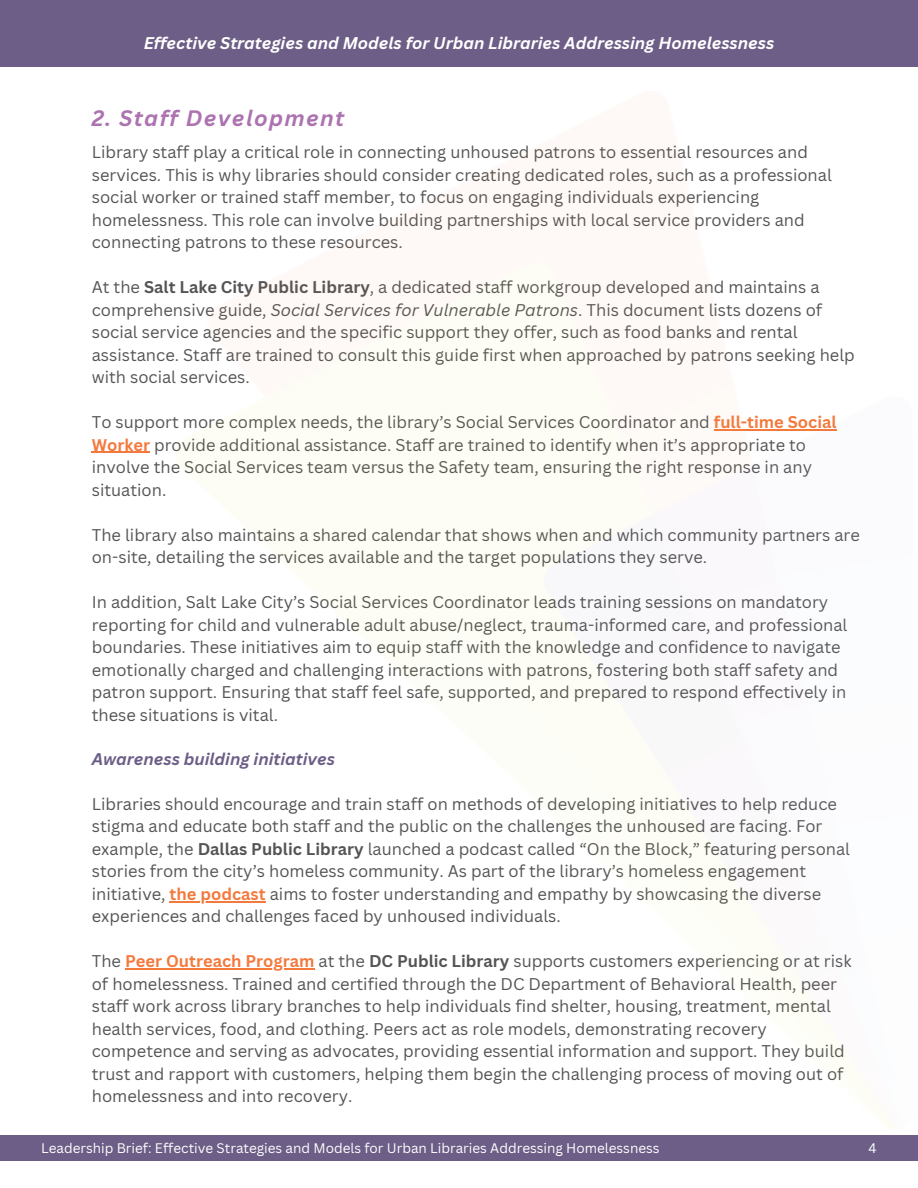
<style>
.page{position:relative;width:918px;height:1188px;background:#fff}
.page>*{position:absolute;margin:0;border:0;box-sizing:border-box;transform-origin:0 0}
.t1{font:italic 700 21.75px "Canva Sans";letter-spacing:.065em;color:#ad72b0}
.t2{font:16.5px/22.5px "Canva Sans";color:#545454}
.t3{font:italic 700 16.5px "Canva Sans";color:#fff}
.t4{font:italic 700 16.5px "Canva Sans";color:#6d5e87}
.t5{font:13.5px "Canva Sans";color:#fff}
.s1{font-weight:700}
.s2{font-style:italic}
.s3{font-weight:700;color:#f4793d}
</style>
<div class="page">
<div style="left:0;top:1136px;width:918px;height:25px;background:#6d5e87"></div>
<div style="left:0;top:0;width:918px;height:67px;background:#6d5e87"></div>
<hr style="left:92px;top:452px;width:58px;height:1px;background:#f4793d">
<hr style="left:170px;top:901px;width:96px;height:1px;background:#f4793d">
<hr style="left:125px;top:969px;width:189px;height:1px;background:#f4793d">
<p class="t3" style="left:144px;top:31px;width:632px">Effective Strategies and Models for Urban Libraries Addressing Homelessness</p>
<h1 class="t1" style="left:92px;top:102px;width:254px">2. Staff Development</h1>
<h3 class="t2" style="left:92px;top:140px;width:742px">Library staff play a critical role in connecting unhoused patrons to essential resources and services. This is why libraries should consider creating dedicated roles, such as a professional social worker or trained staff member, to focus on engaging individuals experiencing homelessness. This role can involve building partnerships with local service providers and connecting patrons to these resources.</h3>
<h3 class="t2" style="left:92px;top:275px;width:765px">At the <span class="s1">Salt Lake City Public Library</span>, a dedicated staff workgroup developed and maintains a comprehensive guide, <span class="s2">Social Services for Vulnerable Patrons</span>. This document lists dozens of social service agencies and the specific support they offer, such as food banks and rental assistance. Staff are trained to consult this guide first when approached by patrons seeking help with social services.</h3>
<h3 class="t2" style="left:92px;top:410px;width:746px">To support more complex needs, the library’s Social Services Coordinator and <span class="s3">full-time Social Worker</span> provide additional assistance. Staff are trained to identify when it’s appropriate to involve the Social Services team versus the Safety team, ensuring the right response in any situation.</h3>
<h3 class="t2" style="left:92px;top:523px;width:770px">The library also maintains a shared calendar that shows when and which community partners are on-site, detailing the services available and the target populations they serve.</h3>
<p class="t2" style="left:92px;top:590px;width:757px">In addition, Salt Lake City’s Social Services Coordinator leads training sessions on mandatory reporting for child and vulnerable adult abuse/neglect, trauma-informed care, and professional boundaries. These initiatives aim to equip staff with the knowledge and confidence to navigate emotionally charged and challenging interactions with patrons, fostering both staff safety and patron support. Ensuring that staff feel safe, supported, and prepared to respond effectively in these situations is vital.</p>
<h2 class="t4" style="left:92px;top:747px;width:245px">Awareness building initiatives</h2>
<h3 class="t2" style="left:92px;top:792px;width:760px">Libraries should encourage and train staff on methods of developing initiatives to help reduce stigma and educate both staff and the public on the challenges the unhoused are facing. For example, the <span class="s1">Dallas Public Library</span> launched a podcast called “On the Block,” featuring personal stories from the city’s homeless community. As part of the library’s homeless engagement initiative, <span class="s3">the podcast</span> aims to foster understanding and empathy by showcasing the diverse</h3>
<h3 class="t2" style="left:92px;top:905px;width:471px">experiences and challenges faced by unhoused individuals.</h3>
<h3 class="t2" style="left:92px;top:950px;width:761px">The <span class="s3">Peer Outreach Program</span> at the <span class="s1">DC Public Library</span> supports customers experiencing or at risk</h3>
<p class="t2" style="left:92px;top:972px;width:755px">of homelessness. Trained and certified through the DC Department of Behavioral Health, peer staff work across library branches to help individuals find shelter, housing, treatment, mental health services, food, and clothing. Peers act as role models, demonstrating recovery competence and serving as advocates, providing essential information and support. They build trust and rapport with customers, helping them begin the challenging process of moving out of homelessness and into recovery.</p>
<h2 class="t5" style="left:41px;top:1138px;width:620px">Leadership Brief: Effective Strategies and Models for Urban Libraries Addressing Homelessness</h2>
<h2 class="t5" style="left:868px;top:1138px;width:10px">4</h2>
</div>
